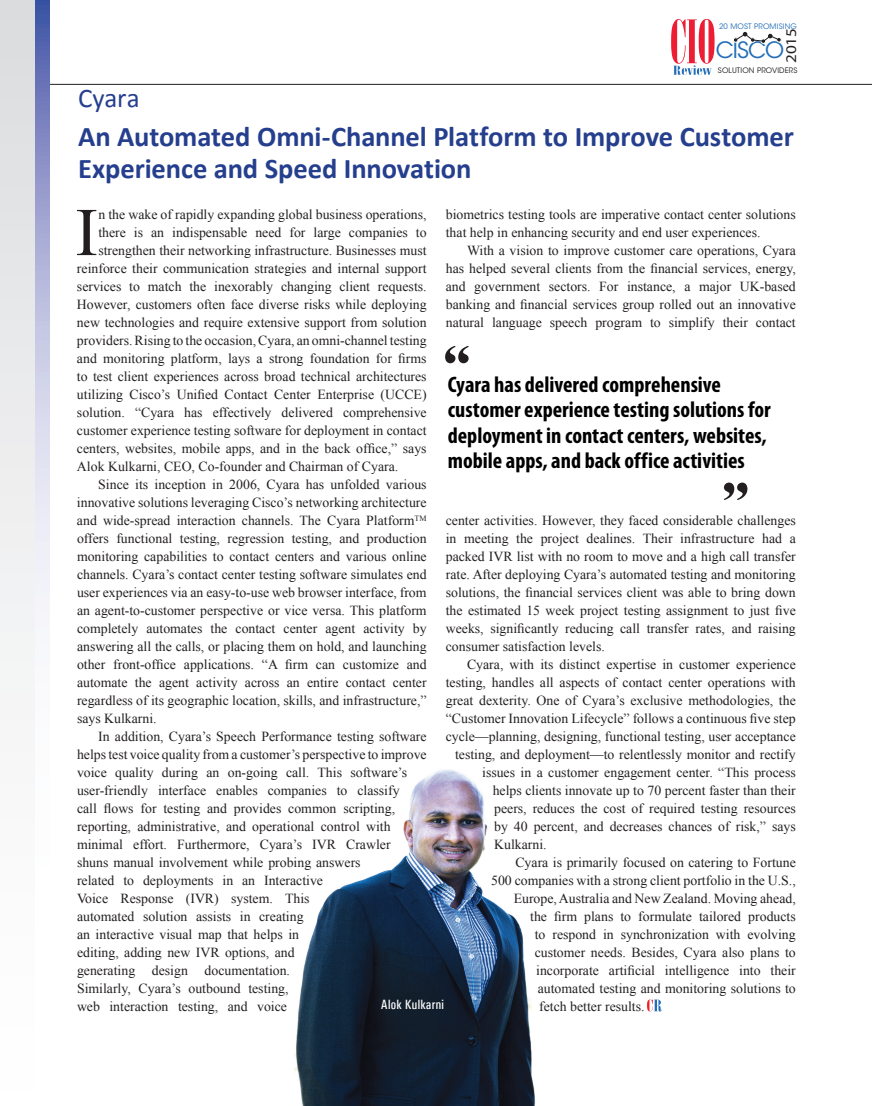
<style>
.page{position:relative;width:872px;height:1106px;background:#fff}
.page>*{position:absolute;margin:0;border:0;box-sizing:border-box;transform-origin:0 0}
.t1{font:68.1px "Times New Roman";color:#231f20}
.t2{font:700 28.5px/31.3px "Calibri";letter-spacing:-.005em;color:#253f8e}
.t3{font:27px "Calibri";color:#253f8e}
.t4{font:700 condensed 22.5px/25.5px "Myriad Pro";color:#000}
.t5{font:22.35px "ITC Avant Garde Std";letter-spacing:-.04em;color:#236eb7}
.t6{font:14.85px "Univers Condensed";color:#231f20;scale:1.15 1}
.t7{font:13.8px/18px "Times New Roman";color:#231f20;text-align:justify}
.t8{font:500 condensed 13.5px "Univers";letter-spacing:.015em;color:#fff}
.t9{font:7.5px "ITC Avant Garde Std";letter-spacing:.02em;color:#231f20}
.t10{font:7.5px "ITC Avant Garde Std";letter-spacing:.02em;color:#236eb7}
</style>
<div class="page">
<svg style="left:445px;top:346px;width:24px;height:17px"></svg>
<svg style="left:724px;top:482px;width:23px;height:18px"></svg>
<hr style="left:28px;top:84px;width:844px;height:1px;background:#231f20">
<svg style="left:34px;top:0;width:15px;height:692px"></svg>
<div style="left:0;top:0;width:34px;height:1106px;background:linear-gradient(to bottom,#dcdde0,#fff)"></div>
<svg style="left:647px;top:999px;width:15px;height:12px"></svg>
<svg style="left:671px;top:19px;width:43px;height:56px"></svg>
<svg style="left:733px;top:32px;width:48px;height:12px"></svg>
<img style="left:295px;top:769px;width:240px;height:337px">
<p class="t10" style="left:719px;top:21px;width:79px">20 MOST PROMISING</p>
<h3 class="t5" style="left:716px;top:36px;width:70px">CISCO</h3>
<p class="t6" style="left:782px;top:63px;width:31px;rotate:-90deg">2015</p>
<p class="t9" style="left:718px;top:66px;width:81px">SOLUTION PROVIDERS</p>
<h3 class="t3" style="left:78px;top:82px;width:63px">Cyara</h3>
<h2 class="t2" style="left:78px;top:120px;width:717px">An Automated Omni-Channel Platform to Improve Customer<br>Experience and Speed Innovation</h2>
<p class="t7" style="left:446px;top:205px;width:351px">biometrics testing tools are imperative contact center solutions that help in enhancing security and end user experiences.</p>
<p class="t7" style="left:446px;top:241px;width:351px;text-indent:21px">With a vision to improve customer care operations, Cyara has helped several clients from the financial services, energy, and government sectors. For instance, a major UK-based banking and financial services group rolled out an innovative natural language speech program to simplify their contact</p>
<h1 class="t1" style="left:75px;top:186px;width:24px">I</h1>
<p class="t7" style="left:98px;top:205px;width:330px">n the wake of rapidly expanding global business operations,</p>
<p class="t7" style="left:98px;top:223px;width:330px">there is an indispensable need for large companies to</p>
<p class="t7" style="left:98px;top:241px;width:330px">strengthen their networking infrastructure. Businesses must</p>
<p class="t7" style="left:77px;top:259px;width:351px">reinforce their communication strategies and internal support</p>
<p class="t7" style="left:77px;top:277px;width:351px">services to match the inexorably changing client requests.</p>
<p class="t7" style="left:77px;top:295px;width:351px">However, customers often face diverse risks while deploying</p>
<p class="t7" style="left:77px;top:313px;width:351px">new technologies and require extensive support from solution</p>
<p class="t7" style="left:77px;top:331px;width:351px">providers. Rising to the occasion, Cyara, an omni-channel testing</p>
<p class="t7" style="left:77px;top:349px;width:351px">and monitoring platform, lays a strong foundation for firms</p>
<p class="t7" style="left:77px;top:367px;width:351px">to test client experiences across broad technical architectures</p>
<p class="t7" style="left:77px;top:385px;width:351px">utilizing Cisco’s Unified Contact Center Enterprise (UCCE)</p>
<p class="t7" style="left:77px;top:403px;width:351px">solution. “Cyara has effectively delivered comprehensive</p>
<p class="t7" style="left:77px;top:421px;width:351px">customer experience testing software for deployment in contact</p>
<p class="t7" style="left:77px;top:439px;width:351px">centers, websites, mobile apps, and in the back office,” says</p>
<p class="t7" style="left:77px;top:457px;width:323px">Alok Kulkarni, CEO, Co-founder and Chairman of Cyara.</p>
<p class="t7" style="left:98px;top:475px;width:330px">Since its inception in 2006, Cyara has unfolded various</p>
<p class="t7" style="left:77px;top:493px;width:351px">innovative solutions leveraging Cisco’s networking architecture</p>
<p class="t7" style="left:77px;top:511px;width:351px">and wide-spread interaction channels. The Cyara Platform<sup>TM</sup></p>
<p class="t7" style="left:77px;top:529px;width:351px">offers functional testing, regression testing, and production</p>
<p class="t7" style="left:77px;top:547px;width:351px">monitoring capabilities to contact centers and various online</p>
<p class="t7" style="left:77px;top:565px;width:351px">channels. Cyara’s contact center testing software simulates end</p>
<p class="t7" style="left:77px;top:583px;width:351px">user experiences via an easy-to-use web browser interface, from</p>
<p class="t7" style="left:77px;top:601px;width:351px">an agent-to-customer perspective or vice versa. This platform</p>
<p class="t7" style="left:77px;top:619px;width:351px">completely automates the contact center agent activity by</p>
<p class="t7" style="left:77px;top:637px;width:351px">answering all the calls, or placing them on hold, and launching</p>
<p class="t7" style="left:77px;top:655px;width:351px">other front-office applications. “A firm can customize and</p>
<p class="t7" style="left:77px;top:673px;width:351px">automate the agent activity across an entire contact center</p>
<p class="t7" style="left:77px;top:691px;width:351px">regardless of its geographic location, skills, and infrastructure,”</p>
<p class="t7" style="left:77px;top:709px;width:81px">says Kulkarni.</p>
<p class="t7" style="left:98px;top:727px;width:330px">In addition, Cyara’s Speech Performance testing software</p>
<p class="t7" style="left:77px;top:745px;width:351px">helps test voice quality from a customer’s perspective to improve</p>
<p class="t7" style="left:77px;top:763px;width:332px">voice quality during an on-going call. This software’s</p>
<p class="t7" style="left:77px;top:781px;width:324px">user-friendly interface enables companies to classify</p>
<p class="t7" style="left:77px;top:799px;width:320px">call flows for testing and provides common scripting,</p>
<p class="t7" style="left:77px;top:817px;width:315px">reporting, administrative, and operational control with</p>
<p class="t7" style="left:77px;top:835px;width:315px">minimal effort. Furthermore, Cyara’s IVR Crawler</p>
<p class="t7" style="left:77px;top:853px;width:285px">shuns manual involvement while probing answers</p>
<p class="t7" style="left:77px;top:871px;width:248px">related to deployments in an Interactive</p>
<p class="t7" style="left:77px;top:889px;width:234px">Voice Response (IVR) system. This</p>
<p class="t7" style="left:77px;top:907px;width:228px">automated solution assists in creating</p>
<p class="t7" style="left:77px;top:925px;width:224px">an interactive visual map that helps in</p>
<p class="t7" style="left:77px;top:943px;width:219px">editing, adding new IVR options, and</p>
<p class="t7" style="left:77px;top:961px;width:215px">generating design documentation.</p>
<p class="t7" style="left:77px;top:979px;width:213px">Similarly, Cyara’s outbound testing,</p>
<p class="t7" style="left:77px;top:997px;width:212px">web interaction testing, and voice</p>
<h3 class="t4" style="left:448px;top:371px;width:324px">Cyara has delivered comprehensive customer experience testing solutions for deployment in contact centers, websites, mobile apps, and back office activities</h3>
<p class="t7" style="left:446px;top:511px;width:351px">center activities. However, they faced considerable challenges in meeting the project dealines. Their infrastructure had a packed IVR list with no room to move and a high call transfer rate. After deploying Cyara’s automated testing and monitoring solutions, the financial services client was able to bring down the estimated 15 week project testing assignment to just five weeks, significantly reducing call transfer rates, and raising consumer satisfaction levels.</p>
<p class="t7" style="left:467px;top:655px;width:330px">Cyara, with its distinct expertise in customer experience</p>
<p class="t7" style="left:446px;top:673px;width:351px">testing, handles all aspects of contact center operations with</p>
<p class="t7" style="left:446px;top:691px;width:351px">great dexterity. One of Cyara’s exclusive methodologies, the</p>
<p class="t7" style="left:446px;top:709px;width:351px">“Customer Innovation Lifecycle” follows a continuous five step</p>
<p class="t7" style="left:446px;top:727px;width:351px">cycle—planning, designing, functional testing, user acceptance</p>
<p class="t7" style="left:455px;top:745px;width:342px">testing, and deployment—to relentlessly monitor and rectify</p>
<p class="t7" style="left:482px;top:763px;width:315px">issues in a customer engagement center. “This process</p>
<p class="t7" style="left:492px;top:781px;width:305px">helps clients innovate up to 70 percent faster than their</p>
<p class="t7" style="left:494px;top:799px;width:303px">peers, reduces the cost of required testing resources</p>
<p class="t7" style="left:494px;top:817px;width:303px">by 40 percent, and decreases chances of risk,” says</p>
<p class="t7" style="left:494px;top:835px;width:54px">Kulkarni.</p>
<p class="t7" style="left:515px;top:853px;width:282px">Cyara is primarily focused on catering to Fortune</p>
<p class="t7" style="left:491px;top:871px;width:306px">500 companies with a strong client portfolio in the U.S.,</p>
<p class="t7" style="left:513px;top:889px;width:284px">Europe, Australia and New Zealand. Moving ahead,</p>
<p class="t7" style="left:530px;top:907px;width:267px">the firm plans to formulate tailored products</p>
<p class="t7" style="left:534px;top:925px;width:262px">to respond in synchronization with evolving</p>
<p class="t7" style="left:534px;top:943px;width:263px">customer needs. Besides, Cyara also plans to</p>
<p class="t7" style="left:536px;top:961px;width:261px">incorporate artificial intelligence into their</p>
<p class="t7" style="left:537px;top:979px;width:260px">automated testing and monitoring solutions to</p>
<p class="t7" style="left:539px;top:997px;width:107px">fetch better results.</p>
<p class="t8" style="left:381px;top:996px;width:65px">Alok Kulkarni</p>
</div>
